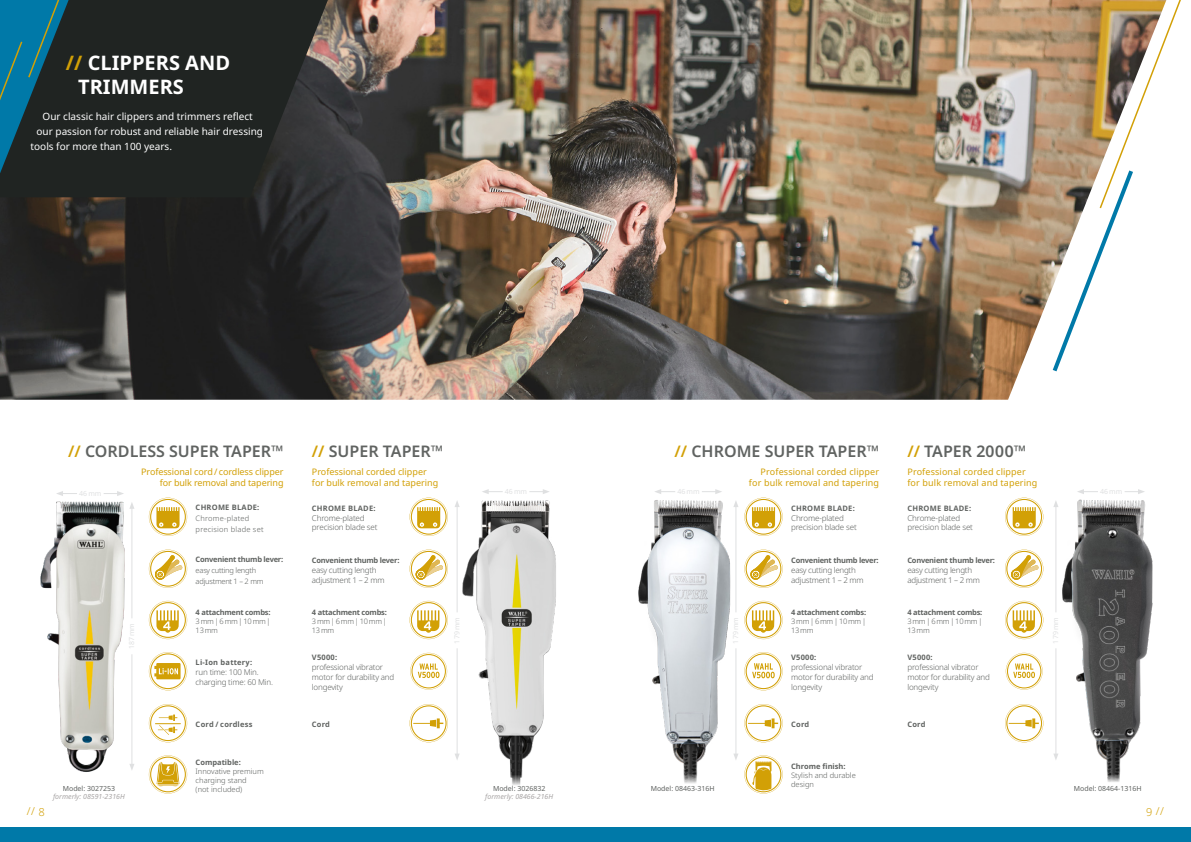
<style>
.page{position:relative;width:1191px;height:842px;background:#fff}
.page>*{position:absolute;margin:0;border:0;box-sizing:border-box;transform-origin:0 0}
.t1{font:700 20px/24px "Noto Sans";color:#fff}
.t2{font:600 16px "Noto Sans";color:#606361}
.t3{font:300 11px "Noto Sans";color:#d2a006}
.t4{font:10px "Noto Sans";color:#fff}
.t5{font:9px/10.8px "Noto Sans";color:#d2a006;text-align:right}
.t6{font:300 8px/10px "Noto Sans";letter-spacing:-.025em;color:#606361}
.t7{font:700 7.5px "Noto Sans";letter-spacing:-.03em;color:#606361}
.t8{font:300 7.5px/9px "Noto Sans";letter-spacing:-.03em;color:#606361}
.t9{font:700 7.5px "Noto Sans";letter-spacing:.03em;color:#606361}
.t10{font:300 7.5px/9px "Noto Sans";color:#606361}
.t11{font:300 7.5px/11px "Noto Sans";letter-spacing:.03em;color:#606361}
.t12{font:700 7.5px "Noto Sans";color:#606361}
.t13{font:7px "Noto Sans";color:#606361}
.t14{font:italic 7px "Noto Sans";color:#a7a4a4}
.t15{font:7px "Noto Sans";color:#dfe0e1}
.s1{color:#d2a006}
</style>
<div class="page">
<svg style="left:529px;top:489px;width:20px;height:5px"></svg>
<svg style="left:482px;top:489px;width:21px;height:5px"></svg>
<hr style="left:456px;top:505px;width:1px;height:107px;background:#dfe0e1">
<hr style="left:456px;top:648px;width:1px;height:107px;background:#dfe0e1">
<svg style="left:104px;top:491px;width:20px;height:5px"></svg>
<svg style="left:56px;top:491px;width:21px;height:5px"></svg>
<hr style="left:131px;top:507px;width:1px;height:111px;background:#dfe0e1">
<svg style="left:129px;top:502px;width:5px;height:7px"></svg>
<hr style="left:131px;top:654px;width:1px;height:111px;background:#dfe0e1">
<svg style="left:129px;top:764px;width:5px;height:6px"></svg>
<svg style="left:702px;top:489px;width:20px;height:5px"></svg>
<svg style="left:655px;top:489px;width:20px;height:5px"></svg>
<hr style="left:735px;top:505px;width:1px;height:107px;background:#dfe0e1">
<svg style="left:733px;top:501px;width:5px;height:6px"></svg>
<hr style="left:735px;top:648px;width:1px;height:107px;background:#dfe0e1">
<svg style="left:734px;top:753px;width:4px;height:7px"></svg>
<svg style="left:1124px;top:489px;width:21px;height:5px"></svg>
<svg style="left:1077px;top:489px;width:21px;height:5px"></svg>
<hr style="left:1055px;top:505px;width:1px;height:107px;background:#dfe0e1">
<svg style="left:1053px;top:501px;width:4px;height:6px"></svg>
<hr style="left:1055px;top:648px;width:1px;height:107px;background:#dfe0e1">
<svg style="left:1054px;top:753px;width:3px;height:7px"></svg>
<img style="left:0;top:0;width:1049px;height:400px">
<img style="left:40px;top:501px;width:85px;height:271px">
<img style="left:457px;top:500px;width:99px;height:285px">
<img style="left:638px;top:500px;width:93px;height:283px">
<img style="left:1057px;top:499px;width:96px;height:283px">
<svg style="left:1049px;top:0;width:132px;height:372px"></svg>
<svg style="left:0;top:0;width:327px;height:228px;background:#212d2f"></svg>
<div style="left:0;top:828px;width:1191px;height:14px;background:#0079a8"></div>
<svg style="left:1005px;top:550px;width:38px;height:38px"></svg>
<svg style="left:409px;top:550px;width:39px;height:38px"></svg>
<svg style="left:149px;top:550px;width:38px;height:38px"></svg>
<svg style="left:149px;top:652px;width:38px;height:38px"></svg>
<svg style="left:149px;top:704px;width:38px;height:38px"></svg>
<svg style="left:149px;top:755px;width:38px;height:39px"></svg>
<svg style="left:744px;top:550px;width:38px;height:38px"></svg>
<svg style="left:149px;top:498px;width:38px;height:38px"></svg>
<svg style="left:149px;top:601px;width:38px;height:38px"></svg>
<svg style="left:409px;top:498px;width:39px;height:38px"></svg>
<svg style="left:409px;top:601px;width:39px;height:38px"></svg>
<svg style="left:409px;top:704px;width:39px;height:38px"></svg>
<svg style="left:410px;top:653px;width:37px;height:37px"></svg>
<svg style="left:1005px;top:498px;width:38px;height:38px"></svg>
<svg style="left:1005px;top:601px;width:38px;height:38px"></svg>
<svg style="left:1005px;top:704px;width:38px;height:38px"></svg>
<svg style="left:1005px;top:653px;width:37px;height:37px"></svg>
<svg style="left:744px;top:498px;width:38px;height:38px"></svg>
<svg style="left:744px;top:601px;width:38px;height:38px"></svg>
<svg style="left:744px;top:652px;width:38px;height:38px"></svg>
<svg style="left:744px;top:704px;width:38px;height:38px"></svg>
<svg style="left:744px;top:755px;width:38px;height:39px"></svg>
<h1 class="t1" style="left:78px;top:51px;width:153px;text-indent:-12px"><span class="s1">//</span> CLIPPERS AND<br>TRIMMERS</h1>
<p class="t4" style="left:43px;top:109px;width:212px">Our classic hair clippers and trimmers reflect</p>
<p class="t4" style="left:37px;top:124px;width:228px">our passion for robust and reliable hair dressing</p>
<p class="t4" style="left:31px;top:139px;width:143px">tools for more than 100 years.</p>
<h2 class="t2" style="left:68px;top:440px;width:217px"><span class="s1">//</span> CORDLESS SUPER TAPER™</h2>
<h2 class="t2" style="left:312px;top:440px;width:133px"><span class="s1">//</span> SUPER TAPER™</h2>
<h2 class="t2" style="left:674px;top:440px;width:206px"><span class="s1">//</span> CHROME SUPER TAPER™</h2>
<h2 class="t2" style="left:907px;top:440px;width:120px"><span class="s1">//</span> TAPER 2000™</h2>
<p class="t5" style="left:141px;top:466px;width:144px">Professional cord / cordless clipper for bulk removal and tapering</p>
<p class="t5" style="left:312px;top:466px;width:128px;text-align:left">Professional corded clipper for bulk removal and tapering</p>
<p class="t15" style="left:505px;top:486px;width:24px">46 mm</p>
<p class="t15" style="left:677px;top:486px;width:24px">46 mm</p>
<p class="t5" style="left:749px;top:466px;width:132px">Professional corded clipper for bulk removal and tapering</p>
<p class="t5" style="left:907px;top:466px;width:132px;text-align:left">Professional corded clipper for bulk removal and tapering</p>
<p class="t15" style="left:127px;top:649px;width:28px;rotate:-90deg">187 mm</p>
<p class="t9" style="left:196px;top:502px;width:65px">CHROME BLADE:</p>
<p class="t11" style="left:196px;top:513px;width:69px">Chrome-plated precision blade set</p>
<p class="t7" style="left:196px;top:554px;width:89px">Convenient thumb lever:</p>
<p class="t8" style="left:196px;top:565px;width:69px;line-height:11px">easy cutting length adjustment 1 – 2 mm</p>
<p class="t7" style="left:196px;top:607px;width:76px">4 attachment combs:</p>
<p class="t8" style="left:196px;top:617px;width:77px">3 mm | 6 mm | 10 mm |<br>13 mm</p>
<p class="t9" style="left:312px;top:503px;width:65px">CHROME BLADE:</p>
<p class="t6" style="left:312px;top:513px;width:67px;line-height:9.6px">Chrome-plated precision blade set</p>
<p class="t7" style="left:312px;top:555px;width:89px">Convenient thumb lever:</p>
<p class="t6" style="left:312px;top:565px;width:74px">easy cutting length adjustment 1 – 2 mm</p>
<p class="t7" style="left:312px;top:607px;width:76px">4 attachment combs:</p>
<p class="t8" style="left:312px;top:617px;width:77px">3 mm | 6 mm | 10 mm |<br>13 mm</p>
<p class="t9" style="left:791px;top:503px;width:65px">CHROME BLADE:</p>
<p class="t6" style="left:791px;top:513px;width:67px;line-height:9.6px">Chrome-plated precision blade set</p>
<p class="t7" style="left:791px;top:555px;width:89px">Convenient thumb lever:</p>
<p class="t6" style="left:791px;top:565px;width:74px">easy cutting length adjustment 1 – 2 mm</p>
<p class="t7" style="left:791px;top:607px;width:76px">4 attachment combs:</p>
<p class="t8" style="left:791px;top:617px;width:77px">3 mm | 6 mm | 10 mm |<br>13 mm</p>
<p class="t9" style="left:907px;top:503px;width:65px">CHROME BLADE:</p>
<p class="t6" style="left:907px;top:513px;width:67px;line-height:9.6px">Chrome-plated precision blade set</p>
<p class="t7" style="left:907px;top:555px;width:89px">Convenient thumb lever:</p>
<p class="t6" style="left:907px;top:565px;width:74px">easy cutting length adjustment 1 – 2 mm</p>
<p class="t7" style="left:907px;top:607px;width:76px">4 attachment combs:</p>
<p class="t8" style="left:907px;top:617px;width:77px">3 mm | 6 mm | 10 mm |<br>13 mm</p>
<p class="t9" style="left:196px;top:657px;width:58px">Li-Ion battery:</p>
<p class="t6" style="left:196px;top:667px;width:79px">run time: 100 Min. charging time: 60 Min.</p>
<p class="t7" style="left:312px;top:652px;width:27px">V5000:</p>
<p class="t6" style="left:312px;top:662px;width:84px">professional vibrator motor for durability and longevity</p>
<p class="t7" style="left:791px;top:652px;width:27px">V5000:</p>
<p class="t6" style="left:791px;top:662px;width:84px">professional vibrator motor for durability and longevity</p>
<p class="t7" style="left:907px;top:652px;width:27px">V5000:</p>
<p class="t6" style="left:907px;top:662px;width:84px">professional vibrator motor for durability and longevity</p>
<p class="t13" style="left:63px;top:783px;width:54px">Model: 3027253</p>
<p class="t14" style="left:53px;top:792px;width:73px">formerly: 08591-2316H</p>
<p class="t9" style="left:196px;top:719px;width:58px">Cord / cordless</p>
<p class="t12" style="left:196px;top:757px;width:47px">Compatible:</p>
<p class="t10" style="left:196px;top:767px;width:70px">Innovative premium charging stand<br>(not included)</p>
<p class="t7" style="left:312px;top:719px;width:20px">Cord</p>
<p class="t7" style="left:791px;top:719px;width:20px">Cord</p>
<p class="t12" style="left:791px;top:761px;width:56px">Chrome finish:</p>
<p class="t10" style="left:791px;top:771px;width:66px">Stylish and durable design</p>
<p class="t13" style="left:493px;top:783px;width:54px">Model: 3026832</p>
<p class="t14" style="left:485px;top:792px;width:69px">formerly: 08466-216H</p>
<p class="t13" style="left:650px;top:783px;width:65px">Model: 08463-316H</p>
<p class="t7" style="left:907px;top:719px;width:20px">Cord</p>
<p class="t13" style="left:1073px;top:783px;width:69px">Model: 08464-1316H</p>
<h3 class="t3" style="left:27px;top:804px;width:20px">// 8</h3>
<h3 class="t3" style="left:1146px;top:804px;width:19px">9 //</h3>
</div>
